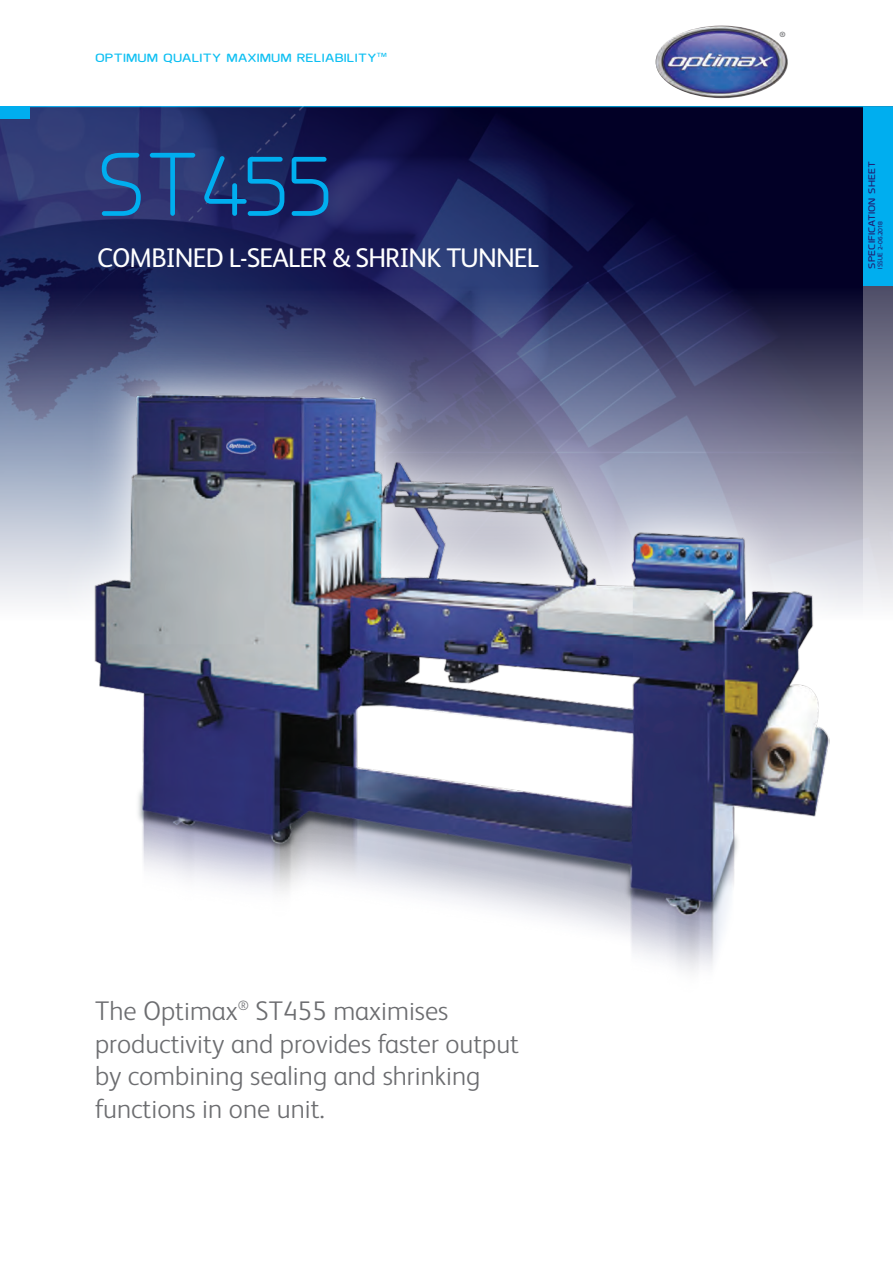
<style>
.page{position:relative;width:893px;height:1263px;background:#fff}
.page>*{position:absolute;margin:0;border:0;box-sizing:border-box;transform-origin:0 0}
.t1{font:90px "Planer";letter-spacing:-.01em;color:#00aeef}
.t2{font:300 27px/32.4px "FS Albert";color:#6c6d70}
.t3{font:27px "FS Albert";letter-spacing:-.035em;color:#fff}
.t4{font:700 12px "Planer";color:#0dbff2;scale:1.3 1}
.t5{font:700 9.6px "Planer";color:#201c70;scale:1.2 1}
.t6{font:700 7.5px "FS Albert";color:#6c6d70}
.t7{font:700 6.75px "Planer";color:#201c70}
</style>
<div class="page">
<div style="left:0;top:107px;width:893px;height:513px;background:#02003e;opacity:.6"></div>
<svg style="left:0;top:288px;width:34px;height:332px;background:#949eb8"></svg>
<div style="left:863px;top:0;width:30px;height:1263px;background:#fff"></div>
<hr style="left:0;top:106px;width:893px;height:1px;background:#00aeef">
<div style="left:0;top:106px;width:30px;height:13px;background:#00aeef"></div>
<div style="left:863px;top:107px;width:30px;height:178px;background:#00aeef"></div>
<img style="left:656px;top:26px;width:132px;height:72px;border-radius:50%">
<img style="left:34px;top:230px;width:855px;height:390px">
<img style="left:81px;top:276px;width:761px;height:696px">
<p class="t4" style="left:95px;top:53px;width:226px">OPTIMUM QUALITY MAXIMUM RELIABILITY<sup>TM</sup></p>
<h1 class="t1" style="left:97px;top:153px;width:237px">ST455</h1>
<p class="t3" style="left:97px;top:249px;width:443px">COMBINED L-SEALER &amp; SHRINK TUNNEL</p>
<p class="t6" style="left:780px;top:31px;width:8px">®</p>
<p class="t5" style="left:868px;top:268px;width:91px;rotate:-90deg">SPECIFICATION SHEET</p>
<p class="t7" style="left:878px;top:268px;width:48px;rotate:-90deg">ISSUE 2-06.2018</p>
<p class="t2" style="left:95px;top:998px;width:425px">The Optimax<sup>®</sup> ST455 maximises productivity and provides faster output by combining sealing and shrinking functions in one unit.</p>
</div>
